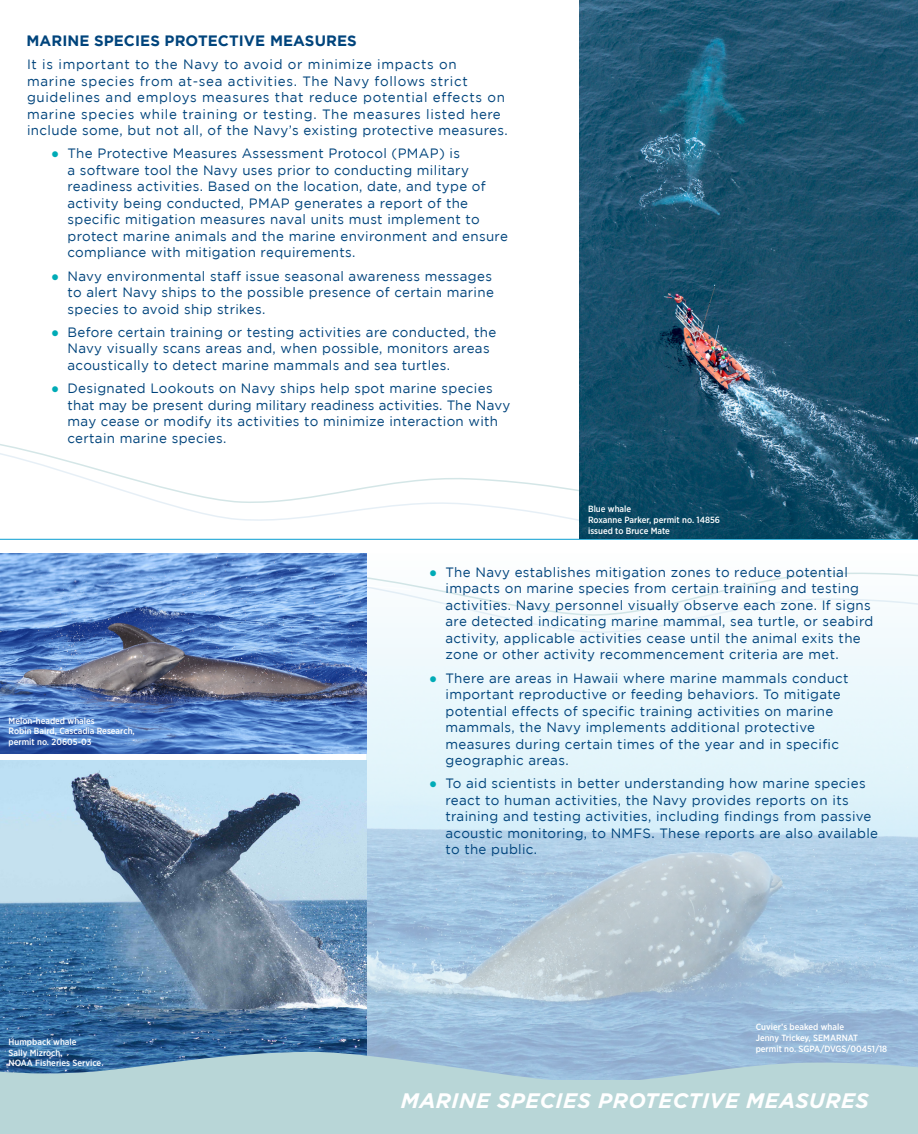
<style>
.page{position:relative;width:918px;height:1134px;background:#fff}
.page>*{position:absolute;margin:0;border:0;box-sizing:border-box;transform-origin:0 0}
.Tab_Titles{font:italic 700 21px "Gotham";letter-spacing:.02em;color:#fff}
.t1{font:700 15px "Gotham";letter-spacing:.005em;color:#00447c}
.SubBullets{font:13.5px/16.5px "Gotham";letter-spacing:.025em;color:#00447c}
.SubBullets-2{font:13.5px/16.5px "Gotham";letter-spacing:.05em;color:#00447c}
.t2{font:500 9px/10.8px "Gotham Narrow";color:#fff}
.s1{font-family:"Times New Roman";color:#00abb6}
</style>
<div class="page">
<div style="left:366px;top:554px;width:552px;height:526px;background:#f1fafd"></div>
<img style="left:366px;top:666px;width:552px;height:386px">
<div style="left:0;top:1080px;width:918px;height:54px;background:#b8d6d7"></div>
<hr style="left:0;top:539px;width:918px;height:1px;background:#089ed1">
<svg style="left:173px;top:506px;width:407px;height:20px"></svg>
<svg style="left:0;top:438px;width:580px;height:68px"></svg>
<svg style="left:366px;top:566px;width:552px;height:68px"></svg>
<img style="left:0;top:760px;width:366px;height:292px">
<img style="left:0;top:554px;width:366px;height:200px">
<svg style="left:0;top:1052px;width:918px;height:28px;background:#97b9ce"></svg>
<img style="left:580px;top:0;width:338px;height:539px">
<h2 class="t1" style="left:26px;top:32px;width:332px">MARINE SPECIES PROTECTIVE MEASURES</h2>
<p class="SubBullets-2" style="left:27px;top:56px;width:482px">It is important to the Navy to avoid or minimize impacts on marine species from at-sea activities. The Navy follows strict guidelines and employs measures that reduce potential effects on marine species while training or testing. The measures listed here include some, but not all, of the Navy’s existing protective measures.</p>
<p class="SubBullets" style="left:68px;top:145px;width:442px;text-indent:-16px"><span class="s1">●</span> The Protective Measures Assessment Protocol (PMAP) is<br>a software tool the Navy uses prior to conducting military readiness activities. Based on the location, date, and type of activity being conducted, PMAP generates a report of the specific mitigation measures naval units must implement to protect marine animals and the marine environment and ensure compliance with mitigation requirements.</p>
<p class="SubBullets" style="left:68px;top:267px;width:428px;text-indent:-16px"><span class="s1">●</span> Navy environmental staff issue seasonal awareness messages to alert Navy ships to the possible presence of certain marine species to avoid ship strikes.</p>
<p class="SubBullets" style="left:68px;top:324px;width:430px;text-indent:-16px"><span class="s1">●</span> Before certain training or testing activities are conducted, the<br>Navy visually scans areas and, when possible, monitors areas acoustically to detect marine mammals and sea turtles.</p>
<p class="SubBullets" style="left:68px;top:380px;width:444px;text-indent:-16px"><span class="s1">●</span> Designated Lookouts on Navy ships help spot marine species that may be present during military readiness activities. The Navy may cease or modify its activities to minimize interaction with certain marine species.</p>
<p class="t2" style="left:588px;top:504px;width:45px">Blue whale</p>
<p class="t2" style="left:588px;top:514px;width:133px">Roxanne Parker, permit no. 14856</p>
<p class="t2" style="left:588px;top:525px;width:83px">issued to Bruce Mate</p>
<p class="t2" style="left:9px;top:715px;width:88px">Melon-headed whales</p>
<p class="t2" style="left:9px;top:726px;width:128px">Robin Baird, Cascadia Research, permit no. 20605-03</p>
<p class="t2" style="left:9px;top:1036px;width:69px">Humpback whale</p>
<p class="t2" style="left:9px;top:1047px;width:94px">Sally Mizroch,<br>NOAA Fisheries Service</p>
<p class="SubBullets" style="left:446px;top:564px;width:429px;text-indent:-16px"><span class="s1">●</span> The Navy establishes mitigation zones to reduce potential impacts on marine species from certain training and testing activities. Navy personnel visually observe each zone. If signs are detected indicating marine mammal, sea turtle, or seabird activity, applicable activities cease until the animal exits the zone or other activity recommencement criteria are met.</p>
<p class="SubBullets" style="left:446px;top:669px;width:405px;text-indent:-16px"><span class="s1">●</span> There are areas in Hawaii where marine mammals conduct important reproductive or feeding behaviors. To mitigate potential effects of specific training activities on marine mammals, the Navy implements additional protective measures during certain times of the year and in specific geographic areas.</p>
<p class="SubBullets" style="left:446px;top:775px;width:434px;text-indent:-16px"><span class="s1">●</span> To aid scientists in better understanding how marine species react to human activities, the Navy provides reports on its training and testing activities, including findings from passive acoustic monitoring, to NMFS. These reports are also available to the public.</p>
<p class="t2" style="left:756px;top:1022px;width:90px">Cuvier’s beaked whale</p>
<p class="t2" style="left:756px;top:1032px;width:133px">Jenny Trickey, SEMARNAT<br>permit no. SGPA/DVGS/00451/18</p>
<p class="Tab_Titles" style="left:401px;top:1088px;width:469px">MARINE SPECIES PROTECTIVE MEASURES</p>
</div>
